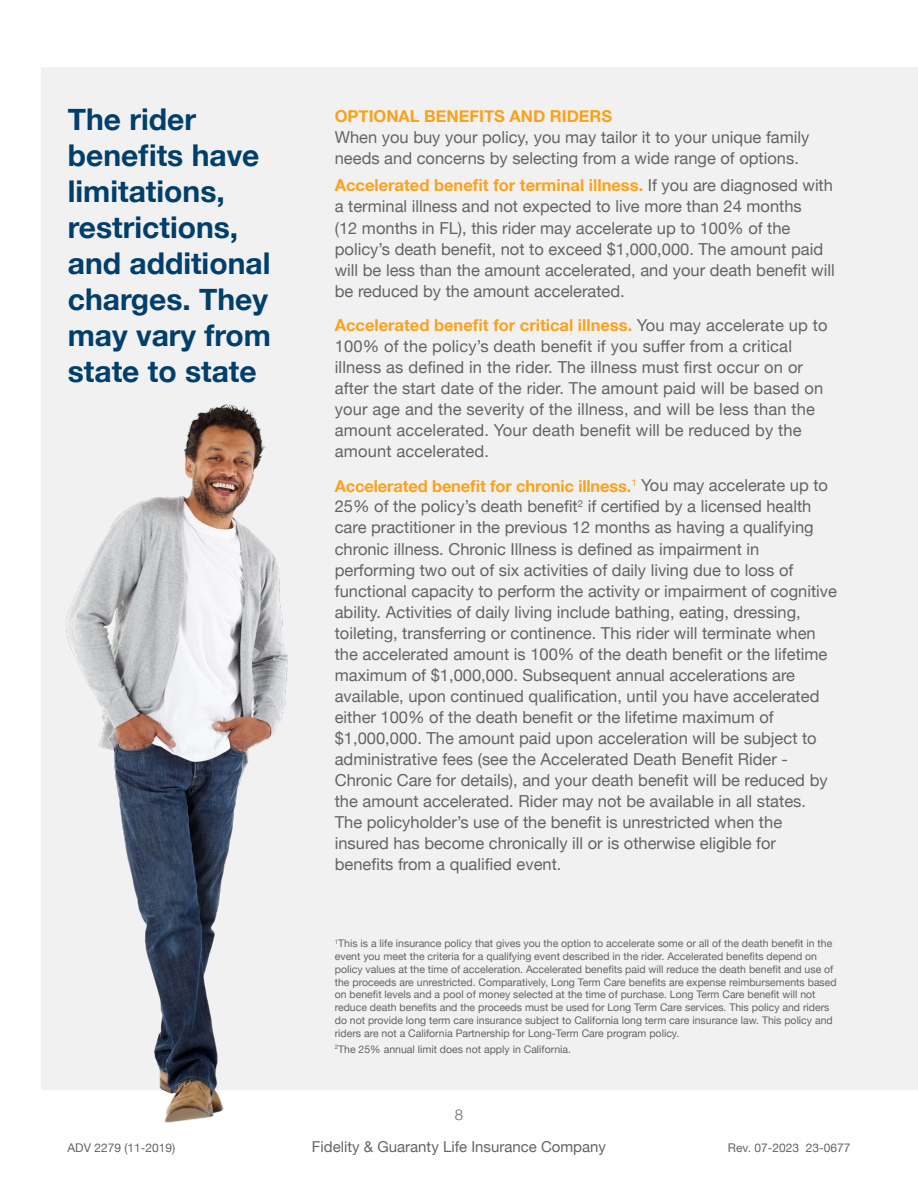
<style>
.page{position:relative;width:918px;height:1188px;background:#fff}
.page>*{position:absolute;margin:0;border:0;box-sizing:border-box;transform-origin:0 0}
.t1{font:700 30px/36px "Helvetica Neue";color:#003e6b}
.t2{font:16.5px/21px "Helvetica Neue";color:#636466}
.t3{font:700 16.5px "Helvetica Neue";color:#faa21b}
.t4{font:15px "Helvetica Neue";color:#636466}
.t5{font:300 15px "Helvetica Neue";color:#636466}
.t6{font:12px "Helvetica Neue";color:#636466}
.t7{font:10.5px/12.8px "Helvetica Neue";color:#636466}
.s1{font-weight:700;color:#faa21b}
</style>
<div class="page">
<div style="left:41px;top:68px;width:877px;height:1022px;background:#f1f1f2"></div>
<img style="left:66px;top:404px;width:222px;height:719px">
<h1 class="t1" style="left:68px;top:102px;width:205px">The rider benefits have limitations, restrictions, and additional charges. They may vary from state to state</h1>
<p class="t3" style="left:335px;top:103px;width:279px">OPTIONAL BENEFITS AND RIDERS</p>
<p class="t2" style="left:335px;top:128px;width:476px">When you buy your policy, you may tailor it to your unique family needs and concerns by selecting from a wide range of options.</p>
<p class="t2" style="left:335px;top:176px;width:501px"><span class="s1">Accelerated benefit for terminal illness.</span> If you are diagnosed with a terminal illness and not expected to live more than 24 months<br>(12 months in FL), this rider may accelerate up to 100% of the policy’s death benefit, not to exceed $1,000,000. The amount paid will be less than the amount accelerated, and your death benefit will be reduced by the amount accelerated.</p>
<p class="t2" style="left:335px;top:316px;width:494px"><span class="s1">Accelerated benefit for critical illness.</span> You may accelerate up to 100% of the policy’s death benefit if you suffer from a critical illness as defined in the rider. The illness must first occur on or after the start date of the rider. The amount paid will be based on your age and the severity of the illness, and will be less than the amount accelerated. Your death benefit will be reduced by the amount accelerated.</p>
<p class="t2" style="left:335px;top:476px;width:504px"><span class="s1">Accelerated benefit for chronic illness.</span><sup>1</sup> You may accelerate up to 25% of the policy’s death benefit<sup>2</sup> if certified by a licensed health care practitioner in the previous 12 months as having a qualifying chronic illness. Chronic Illness is defined as impairment in performing two out of six activities of daily living due to loss of functional capacity to perform the activity or impairment of cognitive ability. Activities of daily living include bathing, eating, dressing, toileting, transferring or continence. This rider will terminate when the accelerated amount is 100% of the death benefit or the lifetime maximum of $1,000,000. Subsequent annual accelerations are available, upon continued qualification, until you have accelerated either 100% of the death benefit or the lifetime maximum of $1,000,000. The amount paid upon acceleration will be subject to administrative fees (see the Accelerated Death Benefit Rider - Chronic Care for details), and your death benefit will be reduced by the amount accelerated. Rider may not be available in all states.<br>The policyholder’s use of the benefit is unrestricted when the insured has become chronically ill or is otherwise eligible for benefits from a qualified event.</p>
<p class="t7" style="left:335px;top:938px;width:503px"><sup>1</sup>This is a life insurance policy that gives you the option to accelerate some or all of the death benefit in the event you meet the criteria for a qualifying event described in the rider. Accelerated benefits depend on policy values at the time of acceleration. Accelerated benefits paid will reduce the death benefit and use of the proceeds are unrestricted. Comparatively, Long Term Care benefits are expense reimbursements based on benefit levels and a pool of money selected at the time of purchase. Long Term Care benefit will not reduce death benefits and the proceeds must be used for Long Term Care services. This policy and riders do not provide long term care insurance subject to California long term care insurance law. This policy and riders are not a California Partnership for Long-Term Care program policy.</p>
<p class="t7" style="left:335px;top:1043px;width:238px"><sup>2</sup>The 25% annual limit does not apply in California.</p>
<p class="t5" style="left:455px;top:1103px;width:10px">8</p>
<p class="t6" style="left:68px;top:1139px;width:109px">ADV 2279 (11-2019)</p>
<p class="t4" style="left:312px;top:1135px;width:296px">Fidelity &amp; Guaranty Life Insurance Company</p>
<p class="t6" style="left:728px;top:1139px;width:124px">Rev. 07-2023 23-0677</p>
</div>
